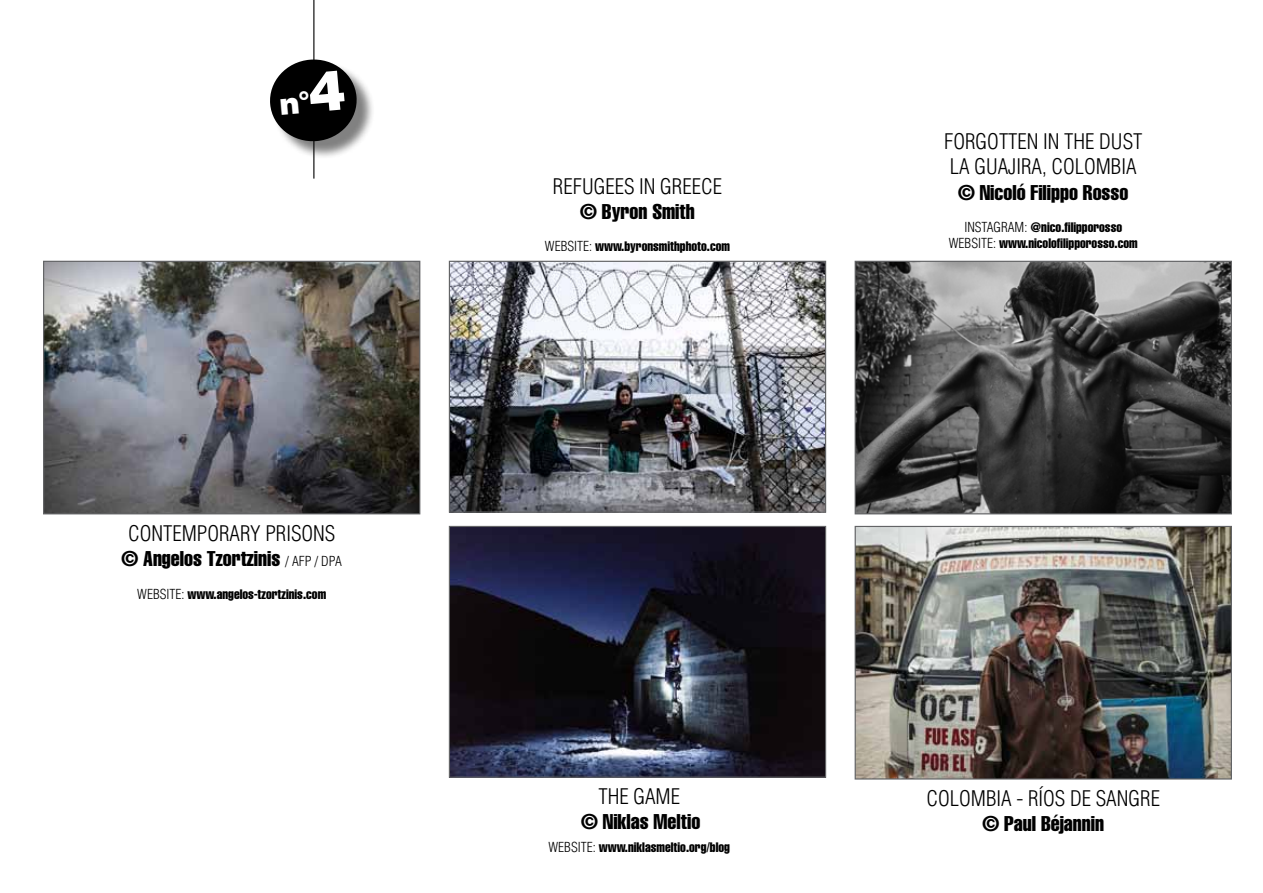
<style>
.page{position:relative;width:1263px;height:893px;background:#fff}
.page>*{position:absolute;margin:0;border:0;box-sizing:border-box;transform-origin:0 0}
.t1{font:300 condensed 21px/25.2px "Helvetica LT Std";color:#000}
.t2{font:21px "Helvetica LT Std Comp";color:#000}
.t3{font:13.5px/16.2px "Helvetica LT Std Comp";color:#000;text-align:center}
.s1{font-family:"Helvetica LT Std";font-weight:300;font-stretch:condensed;font-size:13.5px}
.s2{font-family:"Helvetica LT Std";font-weight:300;font-stretch:condensed}
</style>
<div class="page">
<hr style="left:313px;top:0;width:1px;height:179px;background:#000">
<img style="left:45px;top:263px;width:373px;height:249px">
<div style="left:43px;top:261px;width:377px;height:253px;border:1px solid #636466"></div>
<img style="left:451px;top:263px;width:373px;height:248px">
<div style="left:449px;top:261px;width:377px;height:252px;border:1px solid #636466"></div>
<img style="left:451px;top:528px;width:373px;height:248px">
<div style="left:449px;top:526px;width:377px;height:252px;border:1px solid #636466"></div>
<img style="left:857px;top:263px;width:373px;height:249px">
<div style="left:855px;top:261px;width:377px;height:253px;border:1px solid #636466"></div>
<img style="left:857px;top:528px;width:373px;height:250px">
<div style="left:855px;top:526px;width:377px;height:254px;border:1px solid #636466"></div>
<div style="left:273px;top:62px;width:102px;height:98px;background:#000;opacity:.5"></div>
<svg style="left:270px;top:58px;width:88px;height:85px"></svg>
<h1 class="t1" style="left:128px;top:521px;width:209px">CONTEMPORARY PRISONS</h1>
<h1 class="t2" style="left:122px;top:545px;width:222px">© Angelos Tzortzinis <span class="s1">/ AFP / DPA</span></h1>
<p class="t3" style="left:137px;top:585px;width:190px"><span class="s2">WEB SITE:</span> www.angelos-tzortzinis.com</p>
<h1 class="t1" style="left:553px;top:173px;width:169px">REFUGEES IN GREECE</h1>
<h1 class="t2" style="left:580px;top:198px;width:116px">© Byron Smith</h1>
<p class="t3" style="left:545px;top:238px;width:187px"><span class="s2">WEB SITE:</span> www.byronsmithphoto.com</p>
<h1 class="t1" style="left:944px;top:129px;width:200px">FORGOTTEN IN THE DUST<br>LA GUAJIRA, COLOMBIA</h1>
<h1 class="t2" style="left:958px;top:179px;width:172px">© Nicoló Filippo Rosso</h1>
<p class="t3" style="left:949px;top:219px;width:190px"><span class="s2">INSTAGRAM:</span> @nico.filipporosso<br><span class="s2">WEB SITE:</span> www.nicolofilipporosso.com</p>
<h1 class="t1" style="left:598px;top:783px;width:81px">THE GAME</h1>
<h1 class="t2" style="left:581px;top:808px;width:121px">© Niklas Meltio</h1>
<p class="t3" style="left:548px;top:839px;width:183px"><span class="s2">WEB SITE:</span> www.niklasmeltio.org/blog</p>
<h1 class="t1" style="left:927px;top:786px;width:181px">COLOMBIA - RÍOS DE SANGR</h1>
<h1 class="t1" style="left:1151px;top:786px;width:11px">E</h1>
<h1 class="t2" style="left:982px;top:810px;width:123px">© Paul Béjannin</h1>
</div>
